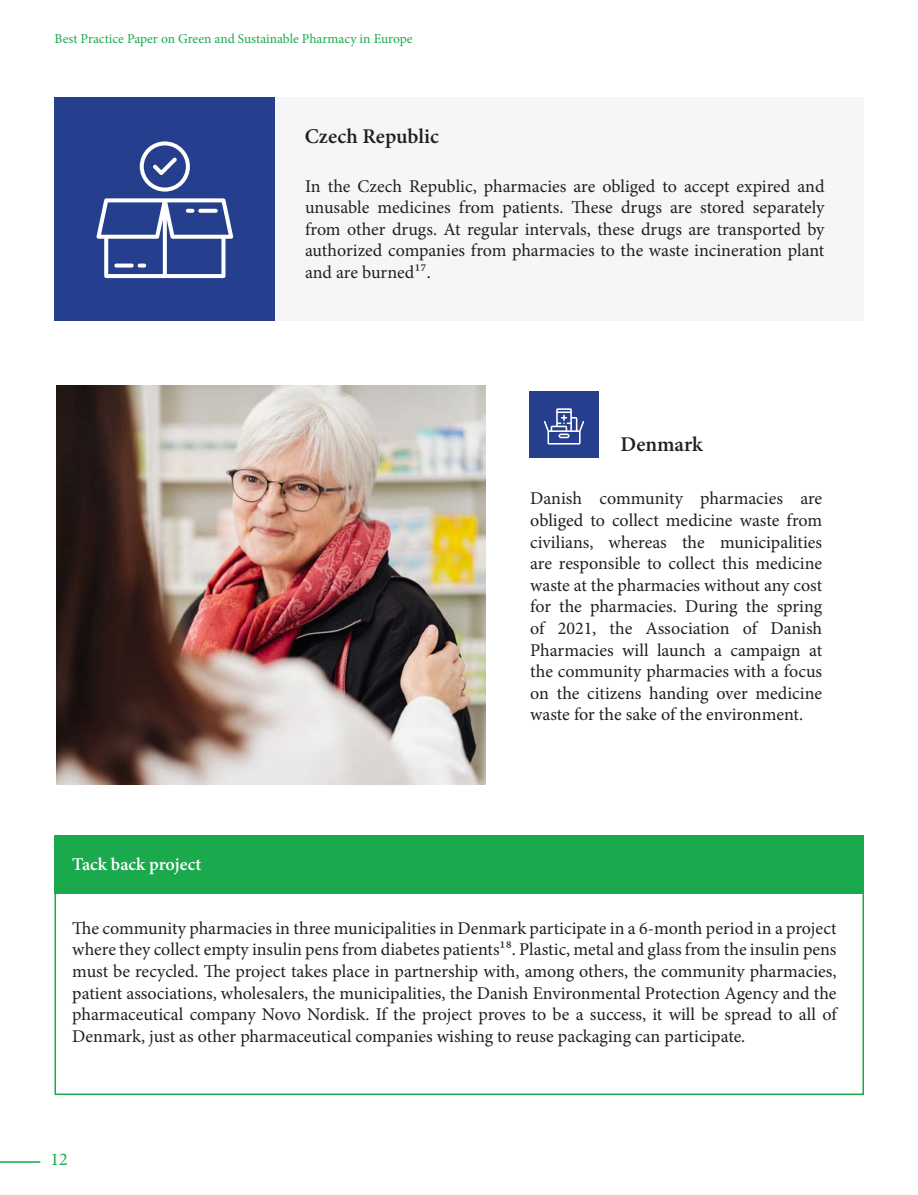
<style>
.page{position:relative;width:918px;height:1195px;background:#fff}
.page>*{position:absolute;margin:0;border:0;box-sizing:border-box;transform-origin:0 0}
.t1{font:600 21px "Minion Pro";color:#231f20}
.t2{font:18px/21.6px "Minion Pro";color:#231f20;text-align:justify}
.t3{font:600 18px "Minion Pro";color:#fff}
.t4{font:18px "Minion Pro";color:#1aa94c}
.t5{font:13.5px "Minion Pro";letter-spacing:-.005em;color:#1aa94c}
</style>
<div class="page">
<hr style="left:0;top:1161px;width:40px;height:2px;background:#1aa94c">
<div style="left:56px;top:98px;width:808px;height:223px;background:#f6f6f6"></div>
<div style="left:530px;top:391px;width:69px;height:67px;background:#253f8e"></div>
<div style="left:55px;top:836px;width:809px;height:58px;background:#1aa94c"></div>
<div style="left:55px;top:836px;width:809px;height:259px;border:2px solid #1aa94c"></div>
<div style="left:55px;top:98px;width:220px;height:223px;background:#253f8e"></div>
<svg style="left:544px;top:408px;width:40px;height:37px"></svg>
<svg style="left:96px;top:198px;width:137px;height:80px"></svg>
<svg style="left:140px;top:141px;width:50px;height:51px"></svg>
<img style="left:56px;top:385px;width:429px;height:400px">
<p class="t5" style="left:55px;top:29px;width:360px">Best Practice Paper on Green and Sustainable Pharmacy in Europe</p>
<p class="t1" style="left:305px;top:122px;width:136px">Czech Republic</p>
<p class="t2" style="left:305px;top:175px;width:521px">In the Czech Republic, pharmacies are obliged to accept expired and unusable medicines from patients. These drugs are stored separately from other drugs. At regular intervals, these drugs are transported by authorized companies from pharmacies to the waste incineration plant and are burned¹⁷.</p>
<p class="t1" style="left:620px;top:429px;width:84px">Denmark</p>
<p class="t3" style="left:72px;top:852px;width:131px">Tack back project</p>
<p class="t2" style="left:530px;top:488px;width:293px">Danish community pharmacies are obliged to collect medicine waste from civilians, whereas the municipalities are responsible to collect this medicine waste at the pharmacies without any cost for the pharmacies. During the spring of 2021, the Association of Danish Pharmacies will launch a campaign at the community pharmacies with a focus on the citizens handing over medicine waste for the sake of the environment.</p>
<p class="t2" style="left:72px;top:917px;width:766px">The community pharmacies in three municipalities in Denmark participate in a 6-month period in a project where they collect empty insulin pens from diabetes patients¹⁸. Plastic, metal and glass from the insulin pens must be recycled. The project takes place in partnership with, among others, the community pharmacies, patient associations, wholesalers, the municipalities, the Danish Environmental Protection Agency and the pharmaceutical company Novo Nordisk. If the project proves to be a success, it will be spread to all of Denmark, just as other pharmaceutical companies wishing to reuse packaging can participate.</p>
<p class="t4" style="left:50px;top:1147px;width:19px">12</p>
</div>
